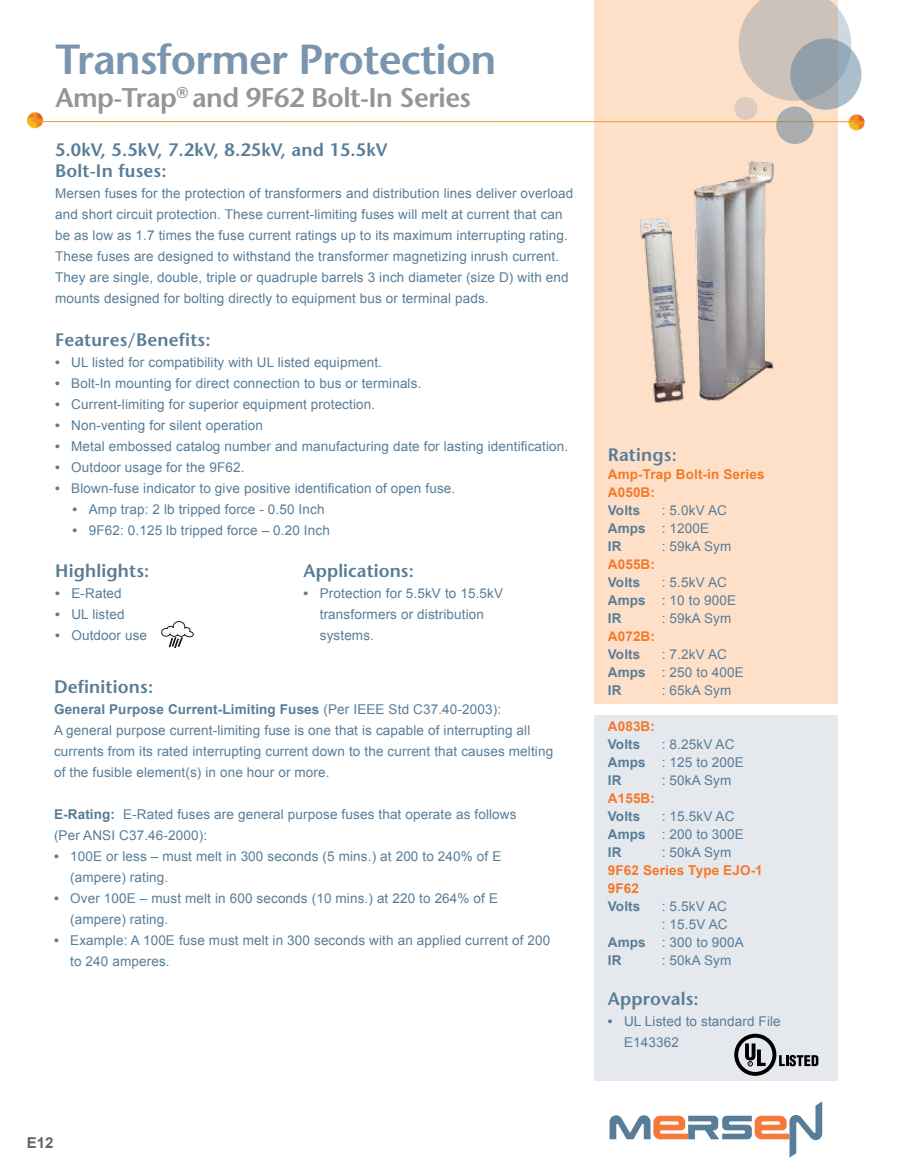
<style>
.page{position:relative;width:905px;height:1175px;background:#fff}
.page>*{position:absolute;margin:0;border:0;box-sizing:border-box;transform-origin:0 0}
.t1{font:600 42px "Stone Sans Std";letter-spacing:-.02em;color:#7a95ad}
.t2{font:600 27px "Stone Sans Std";letter-spacing:-.02em;color:#939598}
.t3{font:600 18px/21.6px "Stone Sans Std";letter-spacing:.01em;color:#587d98}
.t4{font:700 15px "Arial";color:#636466}
.t5{font:13.5px/21px "Arial";letter-spacing:.01em;color:#587d98}
.t6{font:700 13.5px/18px "Arial";letter-spacing:.01em;color:#f47929}
.t7{font:700 13.5px "Arial";letter-spacing:.01em;color:#587d98}
.s1{font-weight:700}
</style>
<div class="page">
<div style="left:595px;top:0;width:243px;height:703px;background:#fee0c9"></div>
<div style="left:595px;top:714px;width:243px;height:366px;background:#e5e8ed"></div>
<svg style="left:848px;top:114px;width:16px;height:16px"></svg>
<hr style="left:35px;top:121px;width:818px;height:1px;background:#ee9321">
<svg style="left:27px;top:112px;width:16px;height:16px"></svg>
<svg style="left:738px;top:0;width:113px;height:101px"></svg>
<svg style="left:790px;top:38px;width:71px;height:72px;background:#9ba8b2"></svg>
<div style="left:776px;top:106px;width:37px;height:38px;background:linear-gradient(to bottom,#acaeaf,#abaeb0);border-radius:50%"></div>
<div style="left:734px;top:97px;width:23px;height:23px;background:#ddccbf;border-radius:50%"></div>
<svg style="left:609px;top:1101px;width:213px;height:56px"></svg>
<img style="left:640px;top:161px;width:134px;height:242px">
<svg style="left:734px;top:1033px;width:84px;height:42px"></svg>
<svg style="left:161px;top:621px;width:32px;height:26px"></svg>
<h1 class="t1" style="left:56px;top:34px;width:442px">Transformer Protection</h1>
<h2 class="t2" style="left:56px;top:81px;width:417px">Amp-Trap<sup>®</sup> and 9F62 Bolt-In Series</h2>
<h3 class="t3" style="left:55px;top:139px;width:334px">5.0kV, 5.5kV, 7.2kV, 8.25kV, and 15.5kV<br>Bolt-In fuses:</h3>
<p class="t5" style="left:55px;top:183px;width:520px">Mersen fuses for the protection of transformers and distribution lines deliver overload and short circuit protection. These current-limiting fuses will melt at current that can be as low as 1.7 times the fuse current ratings up to its maximum interrupting rating.<br>These fuses are designed to withstand the transformer magnetizing inrush current.<br>They are single, double, triple or quadruple barrels 3 inch diameter (size D) with end mounts designed for bolting directly to equipment bus or terminal pads.</p>
<h3 class="t3" style="left:55px;top:329px;width:157px">Features/Benefits:</h3>
<p class="t5" style="left:55px;top:352px;width:328px"><span class="s1">•</span> UL listed for compatibility with UL listed equipment.</p>
<p class="t5" style="left:55px;top:373px;width:368px"><span class="s1">•</span> Bolt-In mounting for direct connection to bus or terminals.</p>
<p class="t5" style="left:55px;top:394px;width:322px"><span class="s1">•</span> Current-limiting for superior equipment protection.</p>
<p class="t5" style="left:55px;top:415px;width:209px"><span class="s1">•</span> Non-venting for silent operation</p>
<p class="t5" style="left:55px;top:436px;width:514px"><span class="s1">•</span> Metal embossed catalog number and manufacturing date for lasting identification.</p>
<p class="t5" style="left:55px;top:457px;width:191px"><span class="s1">•</span> Outdoor usage for the 9F62.</p>
<p class="t5" style="left:55px;top:478px;width:402px"><span class="s1">•</span> Blown-fuse indicator to give positive identification of open fuse.</p>
<p class="t5" style="left:73px;top:499px;width:253px"><span class="s1">•</span> Amp trap: 2 lb tripped force - 0.50 Inch</p>
<p class="t5" style="left:73px;top:520px;width:259px"><span class="s1">•</span> 9F62: 0.125 lb tripped force – 0.20 Inch</p>
<h3 class="t3" style="left:55px;top:559px;width:96px">Highlights:</h3>
<p class="t5" style="left:55px;top:582px;width:68px"><span class="s1">•</span> E-Rated</p>
<p class="t5" style="left:55px;top:603px;width:71px"><span class="s1">•</span> UL listed</p>
<p class="t5" style="left:55px;top:624px;width:93px"><span class="s1">•</span> Outdoor use</p>
<h3 class="t3" style="left:303px;top:559px;width:112px">Applications:</h3>
<p class="t5" style="left:320px;top:582px;width:185px;text-indent:-16px"><span class="s1">•</span> Protection for 5.5kV to 15.5kV transformers or distribution systems.</p>
<h3 class="t3" style="left:54px;top:675px;width:101px">Definitions:</h3>
<p class="t5" style="left:54px;top:698px;width:500px"><span class="s1">General Purpose Current-Limiting Fuses</span> (Per IEEE Std C37.40-2003):<br>A general purpose current-limiting fuse is one that is capable of interrupting all currents from its rated interrupting current down to the current that causes melting of the fusible element(s) in one hour or more.</p>
<p class="t5" style="left:54px;top:803px;width:464px"><span class="s1">E-Rating:</span> E-Rated fuses are general purpose fuses that operate as follows (Per ANSI C37.46-2000):</p>
<p class="t5" style="left:70px;top:845px;width:432px;text-indent:-16px"><span class="s1">•</span> 100E or less – must melt in 300 seconds (5 mins.) at 200 to 240% of E (ampere) rating.</p>
<p class="t5" style="left:70px;top:887px;width:429px;text-indent:-16px"><span class="s1">•</span> Over 100E – must melt in 600 seconds (10 mins.) at 220 to 264% of E (ampere) rating.</p>
<p class="t5" style="left:70px;top:929px;width:481px;text-indent:-16px"><span class="s1">•</span> Example: A 100E fuse must melt in 300 seconds with an applied current of 200 to 240 amperes.</p>
<h3 class="t3" style="left:608px;top:444px;width:70px">Ratings:</h3>
<p class="t6" style="left:608px;top:466px;width:158px">Amp-Trap Bolt-in Series<br>A050B:</p>
<p class="t7" style="left:608px;top:502px;width:34px">Volts</p>
<p class="t5" style="left:608px;top:502px;width:121px;line-height:18px;text-indent:54px">: 5.0kV AC<br><span class="s1">Amps</span> : 1200E<br><span class="s1">IR</span></p>
<p class="t5" style="left:662px;top:536px;width:71px">: 59kA Sym</p>
<p class="t6" style="left:608px;top:556px;width:49px">A055B:</p>
<p class="t7" style="left:608px;top:573px;width:34px">Volts</p>
<p class="t5" style="left:608px;top:574px;width:130px;line-height:18px;text-indent:54px">: 5.5kV AC<br><span class="s1">Amps</span> : 10 to 900E<br><span class="s1">IR</span></p>
<p class="t5" style="left:662px;top:608px;width:71px">: 59kA Sym</p>
<p class="t6" style="left:608px;top:628px;width:49px">A072B:</p>
<p class="t7" style="left:608px;top:645px;width:34px">Volts</p>
<p class="t5" style="left:608px;top:646px;width:137px;line-height:18px;text-indent:54px">: 7.2kV AC<br><span class="s1">Amps</span> : 250 to 400E<br><span class="s1">IR</span></p>
<p class="t5" style="left:662px;top:680px;width:71px">: 65kA Sym</p>
<p class="t6" style="left:608px;top:718px;width:49px">A083B:</p>
<p class="t7" style="left:608px;top:735px;width:34px">Volts</p>
<p class="t5" style="left:608px;top:736px;width:137px;line-height:18px;text-indent:54px">: 8.25kV AC<br><span class="s1">Amps</span> : 125 to 200E<br><span class="s1">IR</span></p>
<p class="t5" style="left:662px;top:770px;width:71px">: 50kA Sym</p>
<p class="t6" style="left:608px;top:790px;width:49px">A155B:</p>
<p class="t7" style="left:608px;top:807px;width:34px">Volts</p>
<p class="t5" style="left:608px;top:807px;width:137px;line-height:18px;text-indent:54px">: 15.5kV AC<br><span class="s1">Amps</span> : 200 to 300E<br><span class="s1">IR</span></p>
<p class="t5" style="left:662px;top:842px;width:71px">: 50kA Sym</p>
<p class="t6" style="left:608px;top:862px;width:156px">9F62 Series Type EJO-1<br>9F62</p>
<p class="t7" style="left:608px;top:897px;width:34px">Volts</p>
<p class="t5" style="left:662px;top:896px;width:67px">: 5.5kV AC</p>
<p class="t5" style="left:662px;top:914px;width:67px">: 15.5V AC</p>
<p class="t5" style="left:608px;top:932px;width:137px"><span class="s1">Amps</span> : 300 to 900A</p>
<p class="t7" style="left:608px;top:951px;width:15px">IR</p>
<p class="t5" style="left:662px;top:950px;width:71px">: 50kA Sym</p>
<h3 class="t3" style="left:608px;top:988px;width:92px">Approvals:</h3>
<p class="t5" style="left:624px;top:1011px;width:158px;text-indent:-16px"><span class="s1">•</span> UL Listed to standard File<br>E143362</p>
<p class="t4" style="left:27px;top:1132px;width:28px">E12</p>
</div>
